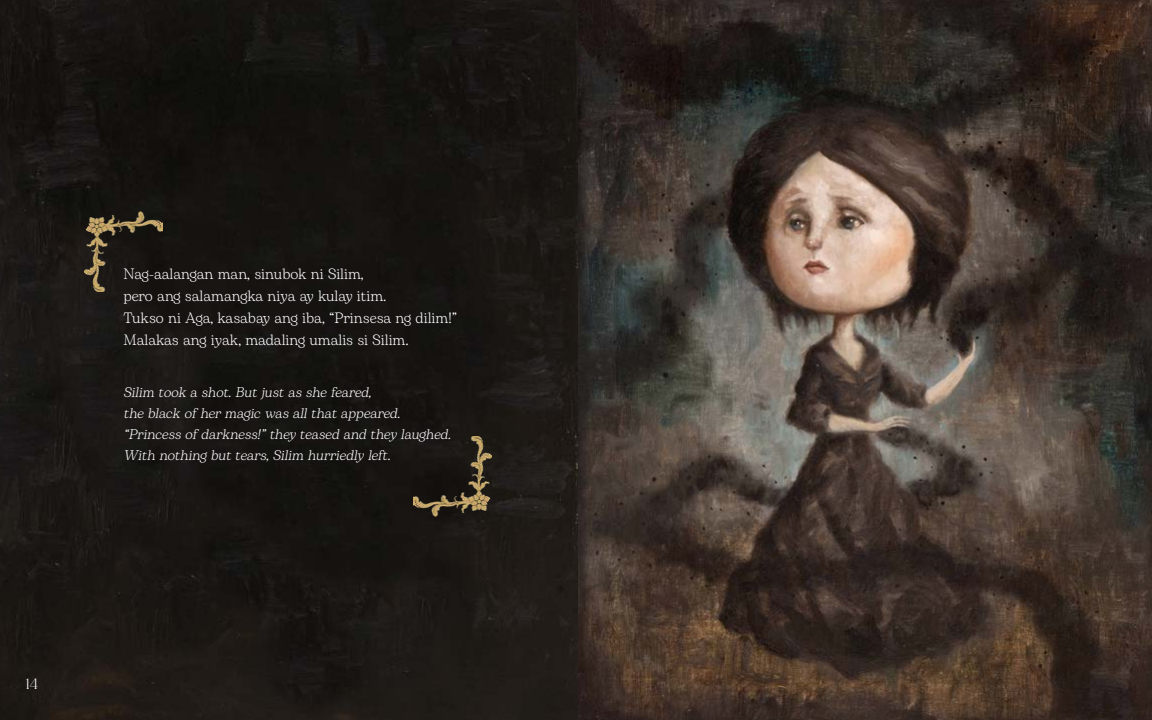
<style>
.page{position:relative;width:1152px;height:720px;background:#fff}
.page>*{position:absolute;margin:0;border:0;box-sizing:border-box;transform-origin:0 0}
.t1{font:15px/22px "Bogart";color:#fff}
.t2{font:15px "MADE Mirage";color:#fff}
.t3{font:italic 14px/21px "Bogart";color:#fff}
</style>
<div class="page">
<img style="left:578px;top:0;width:574px;height:720px">
<img style="left:0;top:0;width:578px;height:720px">
<img style="left:85px;top:212px;width:77px;height:80px">
<img style="left:414px;top:436px;width:77px;height:80px">
<p class="t1" style="left:124px;top:263px;width:335px">Nag-aalangan man, sinubok ni Silim,<br>pero ang salamangka niya ay kulay itim.<br>Tukso ni Aga, kasabay ang iba, “Prinsesa ng dilim!” Malakas ang iyak, madaling umalis si Silim.</p>
<p class="t3" style="left:124px;top:382px;width:332px">Silim took a shot.Butjustas she feared,<br>the black of hermagic was allthatappeared. “Princess of darkness!”they teased and they laughed.<br>With nothing buttears,Silim hurriedly left.</p>
<p class="t2" style="left:26px;top:675px;width:14px">14</p>
</div>
